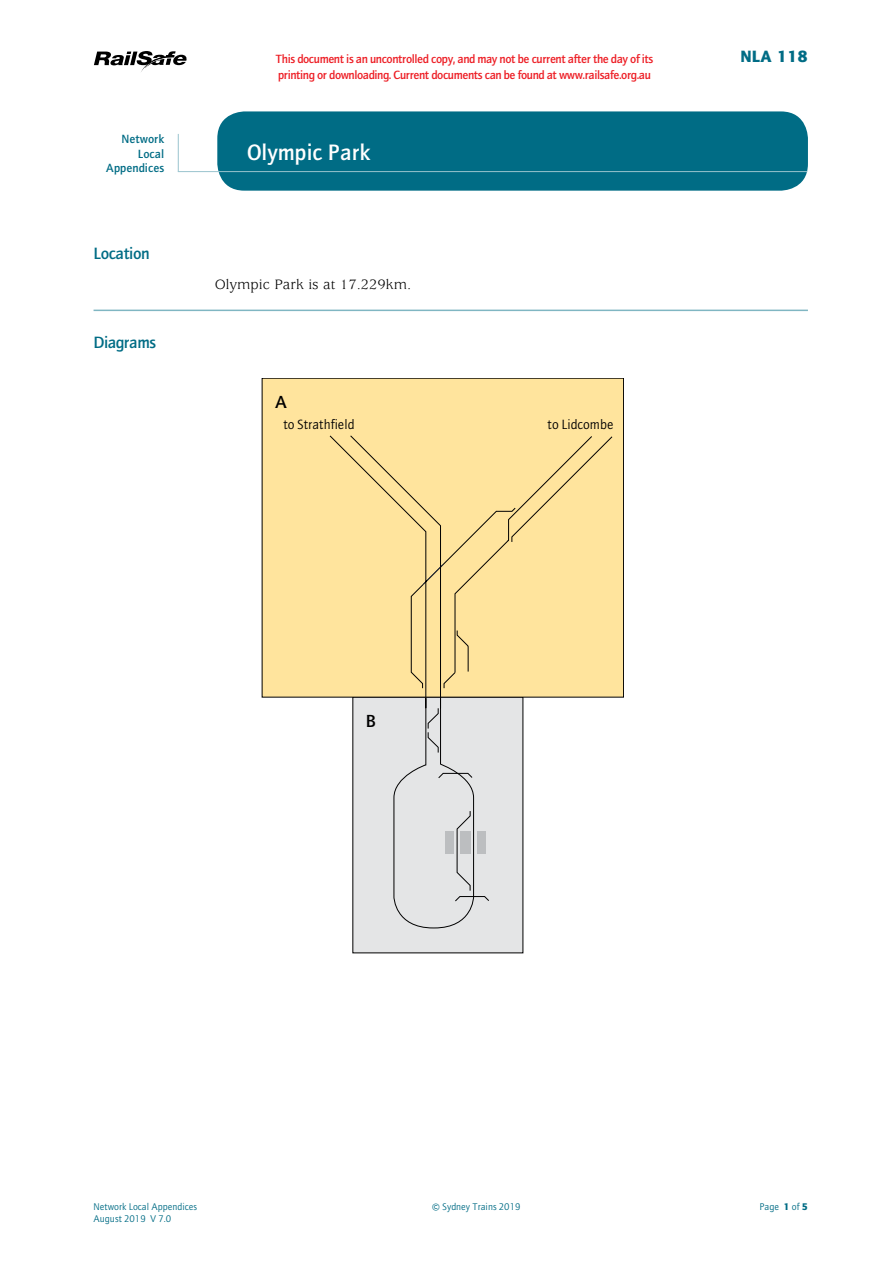
<style>
.page{position:relative;width:893px;height:1263px;background:#fff}
.page>*{position:absolute;margin:0;border:0;box-sizing:border-box;transform-origin:0 0}
.t1{font:500 22.5px "AT Quay Sans";color:#fff}
.t2{font:500 17.7px "AT Quay Sans";color:#000}
.t3{font:500 16.5px "AT Quay Sans";letter-spacing:-.03em;color:#006c85}
.t4{font:900 16.5px "AT Quay Sans";color:#006c85}
.t5{font:15px "Usherwood";color:#000}
.t6{font:13.5px "AT Quay Sans";color:#000}
.t7{font:500 12px/16.5px "AT Quay Sans";letter-spacing:-.035em;color:#ed1d24}
.t8{font:500 12px/14.4px "AT Quay Sans";color:#006c85;text-align:right}
.t9{font:9.75px "AT Quay Sans";color:#006c85}
.s1{font-size:15px}
.s2{font-weight:900}
</style>
<div class="page">
<hr style="left:178px;top:134px;width:1px;height:38px;background:#99c4ce">
<div style="left:217px;top:111px;width:591px;height:80px;background:#006c85;border-radius:27px"></div>
<hr style="left:178px;top:171px;width:629px;height:1px;background:#99c4ce">
<svg style="left:94px;top:51px;width:93px;height:21px"></svg>
<hr style="left:94px;top:310px;width:714px;height:1px;background:#80b6c2">
<div style="left:353px;top:697px;width:170px;height:256px;background:#e4e5e6"></div>
<div style="left:262px;top:378px;width:362px;height:319px;background:#ffe49d"></div>
<svg style="left:330px;top:435px;width:282px;height:493px"></svg>
<svg style="left:438px;top:773px;width:51px;height:128px"></svg>
<p class="t8" style="left:106px;top:132px;width:60px">Network<br>Local<br>Appendices</p>
<h3 class="t3" style="left:94px;top:244px;width:58px">Location</h3>
<h3 class="t3" style="left:94px;top:332px;width:64px">Diagrams</h3>
<p class="t7" style="left:276px;top:50px;width:379px">This document is an uncontrolled copy, and may not be current after the day of its printing or downloading. Current documents can be found at www.railsafe.org.au</p>
<h1 class="t1" style="left:247px;top:139px;width:125px">Olympic Park</h1>
<p class="t5" style="left:215px;top:277px;width:198px">Olympic Park is at 17.229km.</p>
<h2 class="t2" style="left:275px;top:392px;width:14px">A</h2>
<p class="t6" style="left:283px;top:417px;width:72px">to Strathfield</p>
<p class="t6" style="left:548px;top:417px;width:67px">to Lidcombe</p>
<h3 class="t4" style="left:741px;top:47px;width:69px">NLA 118</h3>
<h2 class="t2" style="left:366px;top:710px;width:12px">B</h2>
<p class="t9" style="left:94px;top:1201px;width:105px">Network Local Appendices</p>
<p class="t9" style="left:432px;top:1201px;width:90px"><span class="s1">©</span> Sydney Trains 2019</p>
<p class="t9" style="left:759px;top:1201px;width:50px">Page <span class="s2">1</span> of <span class="s2">5</span></p>
<p class="t9" style="left:94px;top:1213px;width:79px">August 2019 V 7.0</p>
</div>
